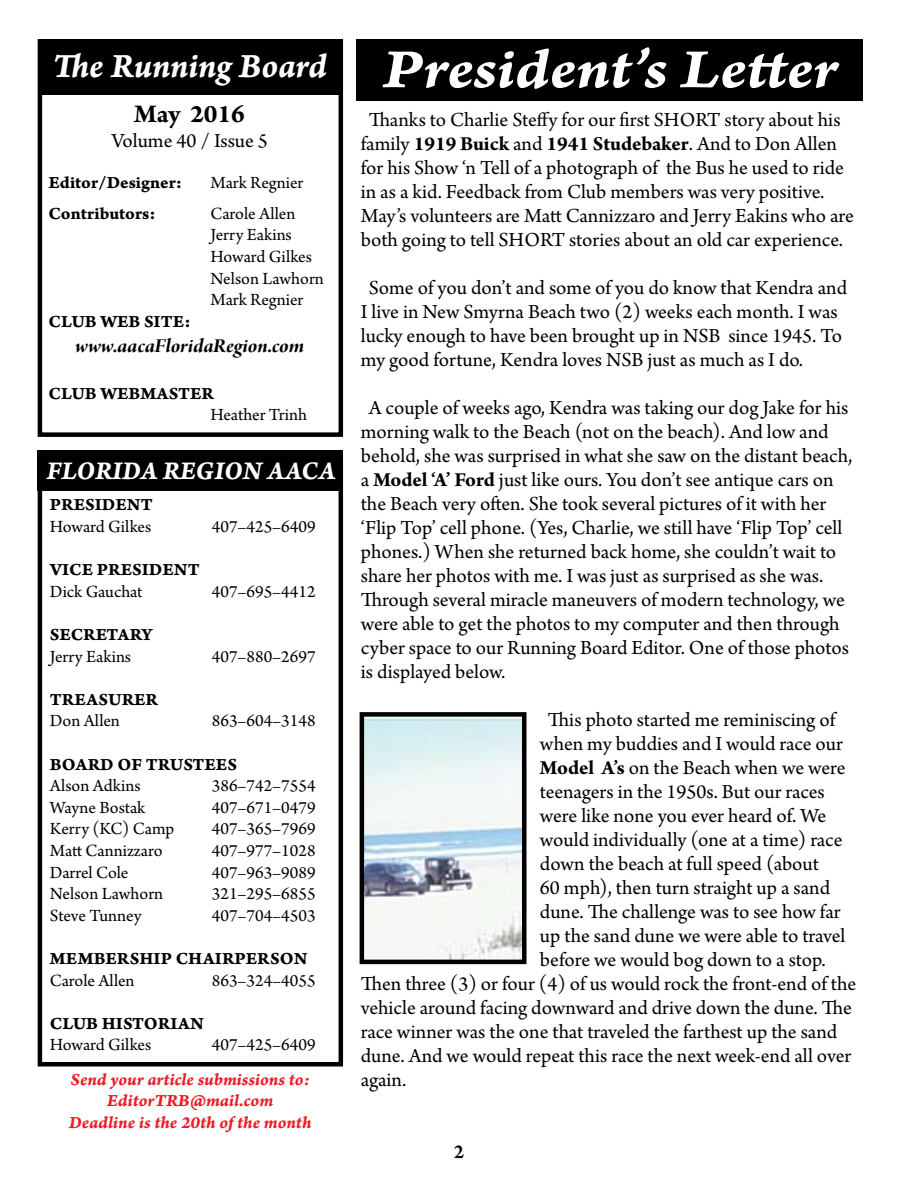
<style>
.page{position:relative;width:918px;height:1188px;background:#fff}
.page>*{position:absolute;margin:0;border:0;box-sizing:border-box;transform-origin:0 0}
.t1{font:58.5px "Arno Pro Bold Italic Caption";letter-spacing:-.005em;color:#fff;scale:1.1 1}
.t2{font:36px "Arno Pro Bold Italic Caption";letter-spacing:-.01em;color:#fff;scale:.96 1}
.t3{font:27px "Arno Pro Bold Italic Caption";color:#fff;scale:.96 1}
.t4{font:700 27px "Arno Pro";color:#000}
.t5{font:21px/24px "Arno Pro";color:#000}
.t6{font:21px "Arno Pro Bold Italic Display";color:#000;scale:1.05 1}
.t7{font:600 21px "Arno Pro";color:#000}
.t8{font:18px/21.6px "Arno Pro";color:#000}
.t9{font:18px "Arno Pro Bold Caption";color:#000}
.t10{font:18px/21.6px "Arno Pro Bold Italic Caption";color:#ed1c24;text-align:center}
.s1{font-weight:700}
</style>
<div class="page">
<div style="left:40px;top:40px;width:302px;height:54px;background:#000"></div>
<div style="left:38px;top:39px;width:305px;height:398px;border:4px solid #000"></div>
<div style="left:38px;top:459px;width:305px;height:607px;border:4px solid #000"></div>
<div style="left:38px;top:450px;width:305px;height:40px;background:#000"></div>
<div style="left:356px;top:39px;width:507px;height:61px;background:#000"></div>
<img style="left:365px;top:717px;width:156px;height:242px">
<div style="left:360px;top:712px;width:166px;height:252px;border:4px solid #000"></div>
<h2 class="t2" style="left:52px;top:44px;width:287px">The Running Board</h2>
<p class="t4" style="left:134px;top:98px;width:112px">May 2016</p>
<p class="t5" style="left:111px;top:130px;width:158px">Volume 40 / Issue 5</p>
<p class="t9" style="left:49px;top:172px;width:135px">Editor/Designer:</p>
<p class="t8" style="left:211px;top:173px;width:94px">Mark Regnier</p>
<p class="t9" style="left:49px;top:203px;width:109px">Contributors:</p>
<p class="t8" style="left:211px;top:204px;width:115px">Carole Allen<br>Jerry Eakins<br>Howard Gilkes<br>Nelson Lawhorn<br>Mark Regnier</p>
<p class="t9" style="left:49px;top:311px;width:144px">CLUB WEB SITE:</p>
<p class="t6" style="left:75px;top:334px;width:219px">www.aacaFloridaRegion.com</p>
<p class="t9" style="left:49px;top:383px;width:167px">CLUB WEBMASTER</p>
<p class="t8" style="left:211px;top:405px;width:98px">Heather Trinh</p>
<p class="t3" style="left:46px;top:454px;width:303px">FLORIDA REGION AACA</p>
<p class="t9" style="left:50px;top:494px;width:105px">PRESIDENT</p>
<p class="t8" style="left:50px;top:517px;width:103px">Howard Gilkes</p>
<p class="t8" style="left:212px;top:517px;width:105px">407–425–6409</p>
<p class="t9" style="left:50px;top:559px;width:151px">VICE PRESIDENT</p>
<p class="t8" style="left:50px;top:581px;width:94px">Dick Gauchat</p>
<p class="t8" style="left:212px;top:581px;width:105px">407–695–4412</p>
<p class="t9" style="left:50px;top:624px;width:104px">SECRETARY</p>
<p class="t8" style="left:50px;top:646px;width:83px">Jerry Eakins</p>
<p class="t8" style="left:212px;top:646px;width:105px">407–880–2697</p>
<p class="t9" style="left:50px;top:688px;width:109px">TREASURER</p>
<p class="t8" style="left:50px;top:711px;width:72px">Don Allen</p>
<p class="t8" style="left:212px;top:711px;width:105px">863–604–3148</p>
<p class="t9" style="left:50px;top:753px;width:189px">BOARD OF TRUSTEES</p>
<p class="t8" style="left:50px;top:776px;width:92px">Alson Adkins</p>
<p class="t8" style="left:212px;top:776px;width:105px">386–742–7554</p>
<p class="t8" style="left:50px;top:797px;width:97px">Wayne Bostak</p>
<p class="t8" style="left:212px;top:797px;width:105px">407–671–0479</p>
<p class="t8" style="left:50px;top:819px;width:126px">Kerry (KC) Camp</p>
<p class="t8" style="left:212px;top:819px;width:105px">407–365–7969</p>
<p class="t8" style="left:50px;top:841px;width:114px">Matt Cannizzaro</p>
<p class="t8" style="left:212px;top:841px;width:105px">407–977–1028</p>
<p class="t8" style="left:50px;top:862px;width:80px">Darrel Cole</p>
<p class="t8" style="left:212px;top:862px;width:105px">407–963–9089</p>
<p class="t8" style="left:50px;top:884px;width:115px">Nelson Lawhorn</p>
<p class="t8" style="left:212px;top:884px;width:105px">321–295–6855</p>
<p class="t8" style="left:50px;top:905px;width:93px">Steve Tunney</p>
<p class="t8" style="left:212px;top:905px;width:105px">407–704–4503</p>
<p class="t9" style="left:50px;top:948px;width:259px">MEMBERSHIP CHAIRPERSON</p>
<p class="t8" style="left:50px;top:970px;width:86px">Carole Allen</p>
<p class="t8" style="left:212px;top:970px;width:105px">863–324–4055</p>
<p class="t9" style="left:50px;top:1012px;width:155px">CLUB HISTORIAN</p>
<p class="t8" style="left:50px;top:1035px;width:103px">Howard Gilkes</p>
<p class="t8" style="left:212px;top:1035px;width:105px">407–425–6409</p>
<p class="t10" style="left:69px;top:1069px;width:244px">Send your article submissions to:<br>EditorTRB@mail.com<br>Deadline is the 20th of the month</p>
<h1 class="t1" style="left:383px;top:32px;width:415px">President’s Letter</h1>
<p class="t5" style="left:361px;top:109px;width:495px;text-indent:8px">Thanks to Charlie Steffy for our first SHORT story about his family <span class="s1">1919 Buick</span> and <span class="s1">1941 Studebaker</span>. And to Don Allen for his Show ‘n Tell of a photograph of the Bus he used to ride in as a kid. Feedback from Club members was very positive.<br>May’s volunteers are Matt Cannizzaro and Jerry Eakins who are both going to tell SHORT stories about an old car experience.</p>
<p class="t5" style="left:361px;top:277px;width:488px;text-indent:8px">Some of you don’t and some of you do know that Kendra and I live in New Smyrna Beach two (2) weeks each month. I was lucky enough to have been brought up in NSB since 1945. To my good fortune, Kendra loves NSB just as much as I do.</p>
<p class="t5" style="left:361px;top:397px;width:493px;text-indent:8px">A couple of weeks ago, Kendra was taking our dog Jake for his morning walk to the Beach (not on the beach). And low and behold, she was surprised in what she saw on the distant beach, a <span class="s1">Model ‘A’ Ford</span> just like ours. You don’t see antique cars on the Beach very often. She took several pictures of it with her ‘Flip Top’ cell phone. (Yes, Charlie, we still have ‘Flip Top’ cell phones.) When she returned back home, she couldn’t wait to share her photos with me. I was just as surprised as she was.<br>Through several miracle maneuvers of modern technology, we were able to get the photos to my computer and then through cyber space to our Running Board Editor. One of those photos is displayed below.</p>
<p class="t5" style="left:548px;top:709px;width:289px">This photo started me reminiscing of</p>
<p class="t5" style="left:540px;top:733px;width:304px">when my buddies and I would race our</p>
<p class="t5" style="left:540px;top:757px;width:307px"><span class="s1">Model A’s</span> on the Beach when we were</p>
<p class="t5" style="left:540px;top:781px;width:286px">teenagers in the 1950s. But our races</p>
<p class="t5" style="left:540px;top:805px;width:288px">were like none you ever heard of. We</p>
<p class="t5" style="left:540px;top:829px;width:304px">would individually (one at a time) race</p>
<p class="t5" style="left:540px;top:853px;width:281px">down the beach at full speed (about</p>
<p class="t5" style="left:540px;top:877px;width:292px">60 mph), then turn straight up a sand</p>
<p class="t5" style="left:540px;top:901px;width:302px">dune. The challenge was to see how far</p>
<p class="t5" style="left:540px;top:925px;width:307px">up the sand dune we were able to travel</p>
<p class="t5" style="left:540px;top:949px;width:287px">before we would bog down to a stop.</p>
<p class="t5" style="left:361px;top:973px;width:497px">Then three (3) or four (4) of us would rock the front-end of the</p>
<p class="t5" style="left:361px;top:997px;width:493px">vehicle around facing downward and drive down the dune. The</p>
<p class="t5" style="left:361px;top:1021px;width:478px">race winner was the one that traveled the farthest up the sand</p>
<p class="t5" style="left:361px;top:1045px;width:492px">dune. And we would repeat this race the next week-end all over</p>
<p class="t5" style="left:361px;top:1069px;width:47px">again.</p>
<p class="t7" style="left:454px;top:1140px;width:12px">2</p>
</div>
